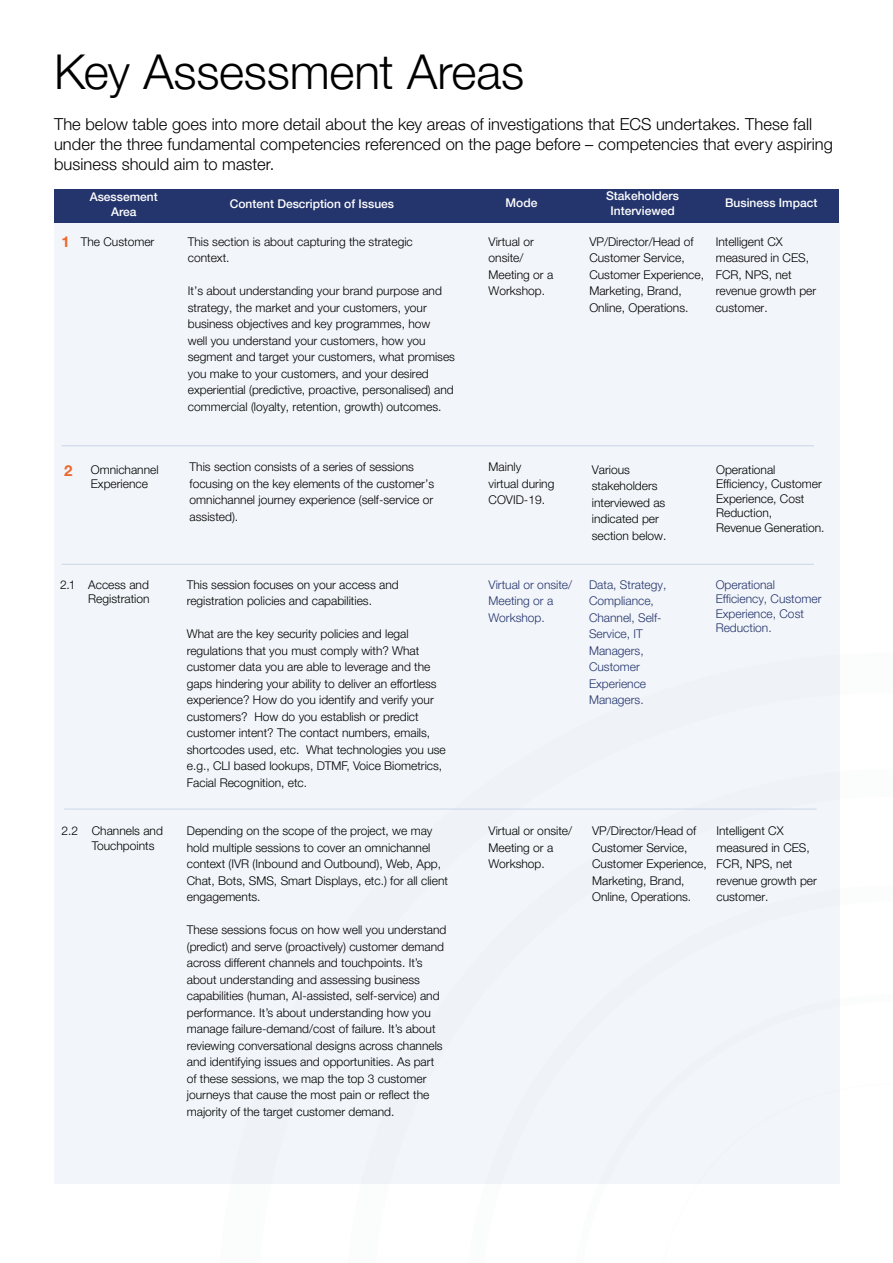
<style>
.page{position:relative;width:893px;height:1263px;background:#fff}
.page>*{position:absolute;margin:0;border:0;box-sizing:border-box;transform-origin:0 0}
.t1{font:300 48px "Helvetica Neue LT Pro";letter-spacing:-.005em;color:#000}
.t2{font:300 16.5px/19.8px "Helvetica Neue LT Pro";letter-spacing:.005em;color:#000}
.t3{font:700 15px "Helvetica Neue LT Pro";color:#ec672c}
.t4{font:300 12px/16.5px "Helvetica Neue LT Pro";color:#000}
.t5{font:300 12px/16.5px "Helvetica Neue LT Pro";color:#24356d}
.t6{font:500 12px/14.4px "Helvetica Neue LT Pro";color:#fff;text-align:center}
</style>
<div class="page">
<div style="left:54px;top:222px;width:785px;height:962px;background:#f2f5f9"></div>
<div style="left:55px;top:189px;width:784px;height:33px;background:#24356d"></div>
<hr style="left:64px;top:809px;width:752px;height:1px;background:#cbd6ea">
<hr style="left:62px;top:564px;width:752px;height:1px;background:#cbd6ea">
<hr style="left:62px;top:445px;width:752px;height:1px;background:#cbd6ea">
<h1 class="t1" style="left:54px;top:43px;width:472px">Key Assessment Areas</h1>
<p class="t2" style="left:54px;top:114px;width:780px">The below table goes into more detail about the key areas of investigations that ECS undertakes. These fall under the three fundamental competencies referenced on the page before – competencies that every aspiring business should aim to master.</p>
<p class="t6" style="left:90px;top:190px;width:70px">Asessement<br>Area</p>
<p class="t6" style="left:230px;top:196px;width:166px">Content Description of Issues</p>
<p class="t6" style="left:506px;top:195px;width:33px">Mode</p>
<p class="t6" style="left:606px;top:189px;width:74px">Stakeholders<br>Interviewed</p>
<p class="t6" style="left:725px;top:196px;width:94px">Business Impact</p>
<p class="t4" style="left:81px;top:233px;width:75px">The Customer</p>
<p class="t4" style="left:188px;top:233px;width:226px">This section is about capturing the strategic context.</p>
<p class="t4" style="left:188px;top:283px;width:269px">It’s about understanding your brand purpose and strategy, the market and your customers, your business objectives and key programmes, how<br>well you understand your customers, how you segment and target your customers, what promises you make to your customers, and your desired experiential (predictive, proactive, personalised) and commercial (loyalty, retention, growth) outcomes.</p>
<p class="t3" style="left:62px;top:232px;width:10px">1</p>
<p class="t4" style="left:489px;top:233px;width:66px">Virtual or onsite/<br>Meeting or a<br>Workshop.</p>
<p class="t4" style="left:589px;top:233px;width:116px">VP/Director/Head of<br>Customer Service,<br>Customer Experience,<br>Marketing, Brand,<br>Online, Operations.</p>
<p class="t4" style="left:716px;top:233px;width:102px">Intelligent CX measured in CES,<br>FCR, NPS, net revenue growth per customer.</p>
<p class="t3" style="left:64px;top:461px;width:10px">2</p>
<p class="t4" style="left:91px;top:462px;width:69px;line-height:14.4px">Omnichannel<br>Experience</p>
<p class="t4" style="left:190px;top:458px;width:246px">This section consists of a series of sessions focusing on the key elements of the customer’s omnichannel journey experience (self-service or assisted).</p>
<p class="t4" style="left:489px;top:458px;width:67px">Mainly<br>virtual during<br>COVID-19.</p>
<p class="t4" style="left:592px;top:461px;width:76px">Various stakeholders interviewed as indicated per section below.</p>
<p class="t4" style="left:716px;top:462px;width:110px;line-height:14.4px">Operational<br>Efficiency, Customer<br>Experience, Cost<br>Reduction,<br>Revenue Generation.</p>
<p class="t4" style="left:60px;top:576px;width:17px">2.1</p>
<p class="t4" style="left:88px;top:577px;width:63px;line-height:14.4px">Access and<br>Registration</p>
<p class="t4" style="left:187px;top:576px;width:213px">This session focuses on your access and registration policies and capabilities.</p>
<p class="t4" style="left:187px;top:625px;width:260px">What are the key security policies and legal regulations that you must comply with? What customer data you are able to leverage and the gaps hindering your ability to deliver an effortless experience? How do you identify and verify your customers? How do you establish or predict customer intent? The contact numbers, emails, shortcodes used, etc. What technologies you use e.g., CLI based lookups, DTMF, Voice Biometrics, Facial Recognition, etc.</p>
<p class="t4" style="left:62px;top:822px;width:18px">2.2</p>
<p class="t4" style="left:92px;top:823px;width:73px;line-height:14.4px">Channels and<br>Touchpoints</p>
<p class="t4" style="left:187px;top:822px;width:263px">Depending on the scope of the project, we may hold multiple sessions to cover an omnichannel context (IVR (Inbound and Outbound), Web, App, Chat, Bots, SMS, Smart Displays, etc.) for all client engagements.</p>
<p class="t4" style="left:187px;top:921px;width:261px">These sessions focus on how well you understand (predict) and serve (proactively) customer demand across different channels and touchpoints. It’s about understanding and assessing business capabilities (human, AI-assisted, self-service) and performance. It’s about understanding how you manage failure-demand/cost of failure. It’s about reviewing conversational designs across channels and identifying issues and opportunities. As part of these sessions, we map the top 3 customer journeys that cause the most pain or reflect the majority of the target customer demand.</p>
<p class="t5" style="left:489px;top:576px;width:85px">Virtual or onsite/<br>Meeting or a<br>Workshop.</p>
<p class="t5" style="left:589px;top:576px;width:79px">Data, Strategy,<br>Compliance,<br>Channel, Self-<br>Service, IT<br>Managers,<br>Customer<br>Experience<br>Managers.</p>
<p class="t5" style="left:716px;top:577px;width:107px;line-height:14.4px">Operational<br>Efficiency, Customer<br>Experience, Cost<br>Reduction.</p>
<p class="t4" style="left:489px;top:822px;width:85px">Virtual or onsite/<br>Meeting or a<br>Workshop.</p>
<p class="t4" style="left:592px;top:822px;width:116px">VP/Director/Head of<br>Customer Service,<br>Customer Experience,<br>Marketing, Brand,<br>Online, Operations.</p>
<p class="t4" style="left:716px;top:822px;width:102px">Intelligent CX measured in CES,<br>FCR, NPS, net revenue growth per customer.</p>
</div>
